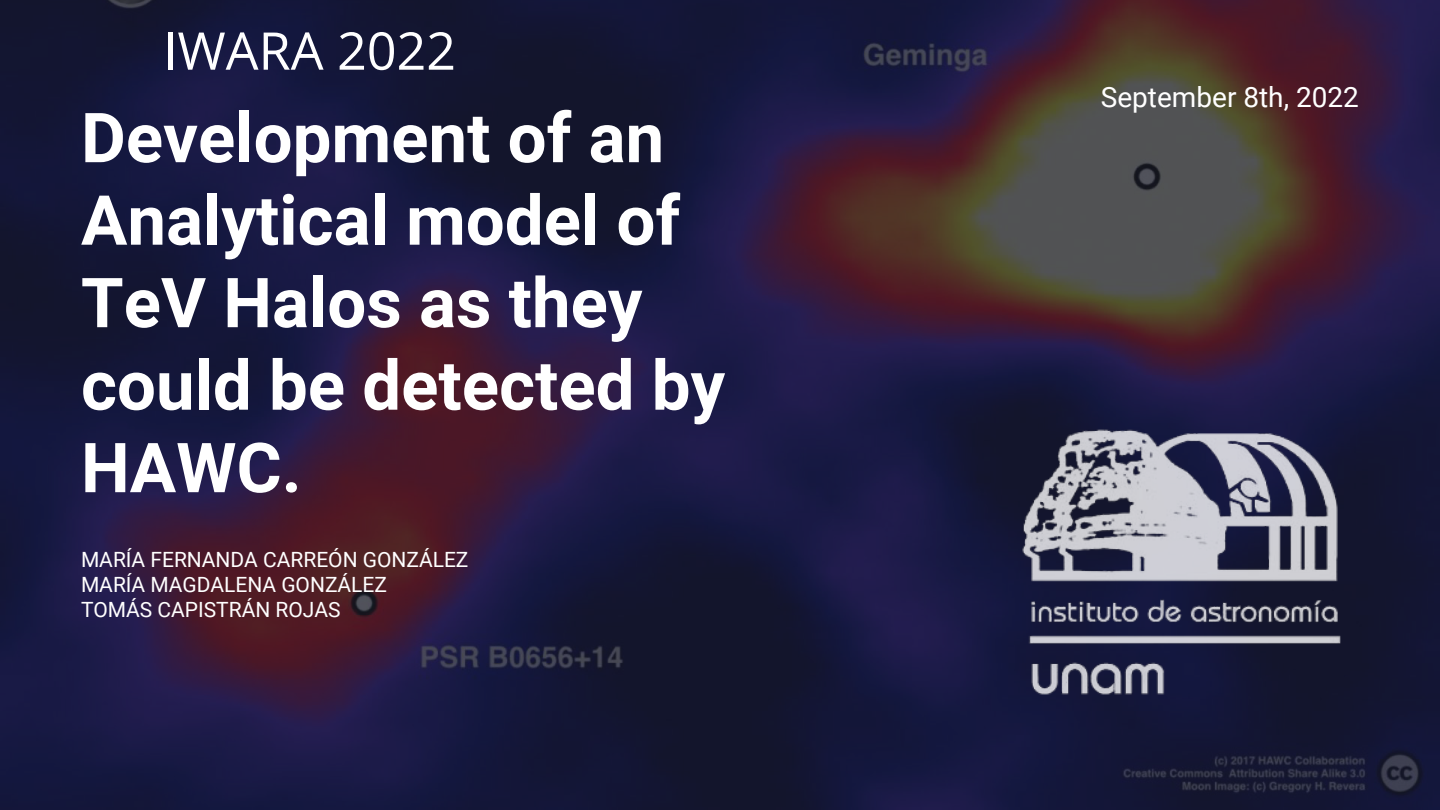
<style>
.page{position:relative;width:1440px;height:810px;background:#fff}
.page>*{position:absolute;margin:0;border:0;box-sizing:border-box;transform-origin:0 0}
.t1{font:700 69px/82.5px "Roboto";color:#fff}
.t2{font:52px "Open Sans";color:#fff}
.t3{font:28px "Roboto";color:#fff}
.t4{font:21px/24.8px "Roboto";color:#fff}
</style>
<div class="page">
<img style="left:0;top:0;width:1440px;height:810px">
<img style="left:994px;top:357px;width:381px;height:382px">
<h2 class="t2" style="left:163px;top:14px;width:294px">IWARA 2022</h2>
<h1 class="t1" style="left:81px;top:97px;width:646px">Development of an<br>Analytical model of<br>TeV Halos as they could be detected by<br>HAWC.</h1>
<p class="t4" style="left:81px;top:548px;width:389px">MARÍA FERNANDA CARREÓN GONZÁLEZ<br>MARÍA MAGDALENA GONZÁLEZ<br>TOMÁS CAPISTRÁN ROJAS</p>
<h3 class="t3" style="left:1101px;top:81px;width:260px">September 8th, 2022</h3>
</div>
